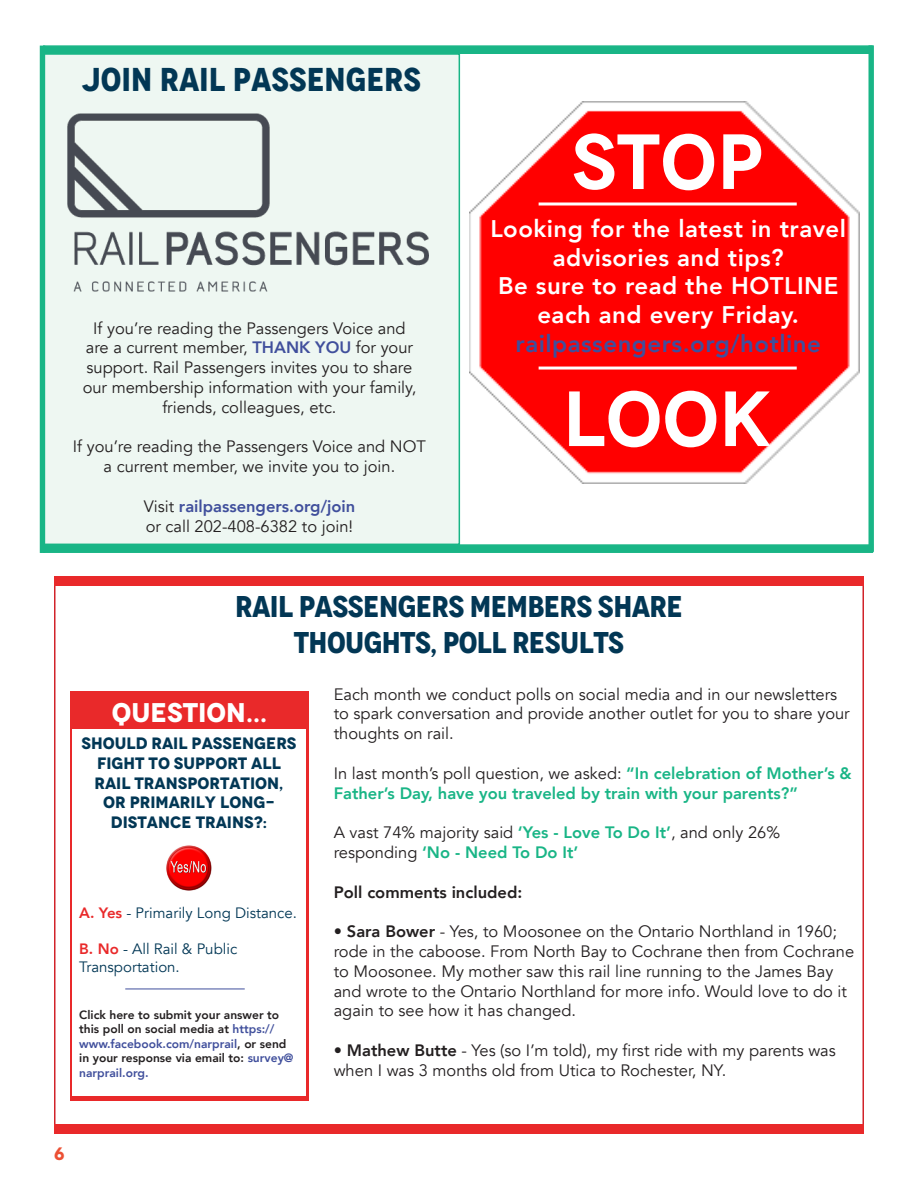
<style>
.page{position:relative;width:918px;height:1188px;background:#fff}
.page>*{position:absolute;margin:0;border:0;box-sizing:border-box;transform-origin:0 0}
.t1{font:600 78px "Novecento";color:#fff}
.Header_Titles{font:700 condensed 33px "Novecento";color:#023755}
.Header_Titles-2{font:700 condensed 30px "Novecento";letter-spacing:-.02em;color:#023755}
.t2{font:700 27px "Novecento";color:#fff}
.Body_Copy{font:800 24px/28.8px "Avenir";letter-spacing:.02em;color:#fff;text-align:center}
.Body_Copy-2{font:800 24px "Avenir";letter-spacing:.02em;color:#404f9c}
.t3{font:700 18px "Novecento";color:#ec5034}
.Body_Copy-3{font:16.5px/19.8px "Avenir";color:#231f20}
.Body_Copy-4{font:800 16.5px/19.8px "Avenir";color:#19b586}
.Body_Copy-5{font:700 16.5px/19.8px "Novecento";color:#023755;text-align:center}
.Body_Copy-6{font:800 16.5px "Avenir";color:#404f9c}
.Body_Copy-7{font:800 16.5px "Avenir";color:#231f20}
.Body_Copy-8{font:15px/18px "Avenir";color:#023755}
.Body_Copy-9{font:800 12px/14.4px "Avenir";color:#231f20}
.s1{font-weight:800;color:#404f9c}
.s2{font-weight:400;color:#231f20}
.s3{font-weight:800;color:#19b586}
.s4{font-weight:800}
.s5{font-weight:800;color:#e9292a}
.s6{color:#404f9c}
</style>
<div class="page">
<div style="left:54px;top:577px;width:810px;height:553px;background:#fff;border:2px solid #d1232a"></div>
<div style="left:70px;top:691px;width:239px;height:410px;background:#e9292a"></div>
<div style="left:73px;top:695px;width:233px;height:401px;background:#fff"></div>
<div style="left:70px;top:692px;width:236px;height:37px;background:#e9292a"></div>
<img style="left:166px;top:845px;width:46px;height:46px">
<hr style="left:125px;top:989px;width:120px;height:1px;background:#404f9c">
<div style="left:41px;top:53px;width:419px;height:492px;background:#eef7f2;border:2px solid #19b586"></div>
<img style="left:68px;top:114px;width:360px;height:178px">
<img style="left:470px;top:102px;width:390px;height:382px">
<svg style="left:539px;top:202px;width:258px;height:4px"></svg>
<hr style="left:539px;top:367px;width:258px;height:3px;background:#fff">
<div style="left:43px;top:45px;width:830px;height:9px;background:#19b586;border:2px solid #19b586"></div>
<div style="left:43px;top:544px;width:830px;height:9px;background:#19b586"></div>
<svg style="left:868px;top:45px;width:6px;height:507px;background:#2ebb91"></svg>
<div style="left:40px;top:46px;width:5px;height:507px;background:#19b586"></div>
<div style="left:54px;top:576px;width:810px;height:9px;background:#e9292a"></div>
<div style="left:54px;top:1125px;width:810px;height:9px;background:#e9292a"></div>
<h1 class="Header_Titles" style="left:82px;top:59px;width:341px">JOIN RAIL PASSENGERS</h1>
<p class="Body_Copy-3" style="left:83px;top:318px;width:335px;text-align:center">If you’re reading the Passengers Voice and are a current member, <span class="s1">THANK YOU</span> for your support. Rail Passengers invites you to share our membership information with your family, friends, colleagues, etc.</p>
<p class="Body_Copy-3" style="left:73px;top:437px;width:355px;text-align:center">If you’re reading the Passengers Voice and NOT a current member, we invite you to join.</p>
<p class="Body_Copy-6" style="left:144px;top:493px;width:213px"><span class="s2">Visit</span> railpassengers.org/join</p>
<p class="Body_Copy-3" style="left:146px;top:516px;width:209px">or call 202-408-6382 to join!</p>
<p class="t1" style="left:572px;top:114px;width:193px">STOP</p>
<p class="Body_Copy" style="left:490px;top:214px;width:357px">Looking for the latest in travel advisories and tips?</p>
<p class="Body_Copy" style="left:498px;top:272px;width:342px">Be sure to read the HOTLINE each and every Friday.</p>
<p class="Body_Copy-2" style="left:516px;top:325px;width:307px">railpassengers.org/hotline</p>
<p class="t1" style="left:563px;top:371px;width:210px">LOOK</p>
<h1 class="Header_Titles-2" style="left:235px;top:588px;width:449px">RAIL PASSENGERS MEMBERS SHARE</h1>
<h1 class="Header_Titles-2" style="left:294px;top:624px;width:332px">THOUGHTS, POLL RESULTS</h1>
<p class="Body_Copy-3" style="left:334px;top:684px;width:518px">Each month we conduct polls on social media and in our newsletters to spark conversation and provide another outlet for you to share your thoughts on rail.</p>
<p class="Body_Copy-4" style="left:334px;top:763px;width:520px"><span class="s2">In last month’s poll question, we asked:</span> “In celebration of Mother’s &amp;<br>Father’s Day, have you traveled by train with your parents?”</p>
<p class="Body_Copy-3" style="left:334px;top:823px;width:448px">A vast 74% majority said <span class="s3">‘Yes - Love To Do It’</span>, and only 26% responding <span class="s3">‘No - Need To Do It’</span></p>
<p class="Body_Copy-7" style="left:334px;top:879px;width:190px">Poll comments included:</p>
<p class="Body_Copy-3" style="left:334px;top:922px;width:522px"><span class="s4">• Sara Bower</span> - Yes, to Moosonee on the Ontario Northland in 1960; rode in the caboose. From North Bay to Cochrane then from Cochrane to Moosonee. My mother saw this rail line running to the James Bay and wrote to the Ontario Northland for more info. Would love to do it again to see how it has changed.</p>
<p class="Body_Copy-3" style="left:334px;top:1041px;width:504px"><span class="s4">• Mathew Butte</span> - Yes (so I’m told), my first ride with my parents was when I was 3 months old from Utica to Rochester, NY.</p>
<p class="t2" style="left:112px;top:696px;width:157px">QUESTION...</p>
<p class="Body_Copy-5" style="left:81px;top:733px;width:217px">SHOULD RAIL PASSENGERS<br>FIGHT TO SUPPORT ALL<br>RAIL TRANSPORTATION,<br>OR PRIMARILY LONG-<br>DISTANCE TRAINS?:</p>
<p class="Body_Copy-8" style="left:79px;top:904px;width:219px"><span class="s5">A. Yes</span> - Primarily Long Distance.</p>
<p class="Body_Copy-8" style="left:79px;top:940px;width:160px"><span class="s5">B. No</span> - All Rail &amp; Public<br>Transportation.</p>
<p class="Body_Copy-9" style="left:79px;top:1008px;width:216px">Click here to submit your answer to this poll on social media at <span class="s6">https:// www.facebook.com/narprail</span>, or send in your response via email to: <span class="s6">survey@ narprail.org.</span></p>
<p class="t3" style="left:54px;top:1142px;width:12px">6</p>
</div>
